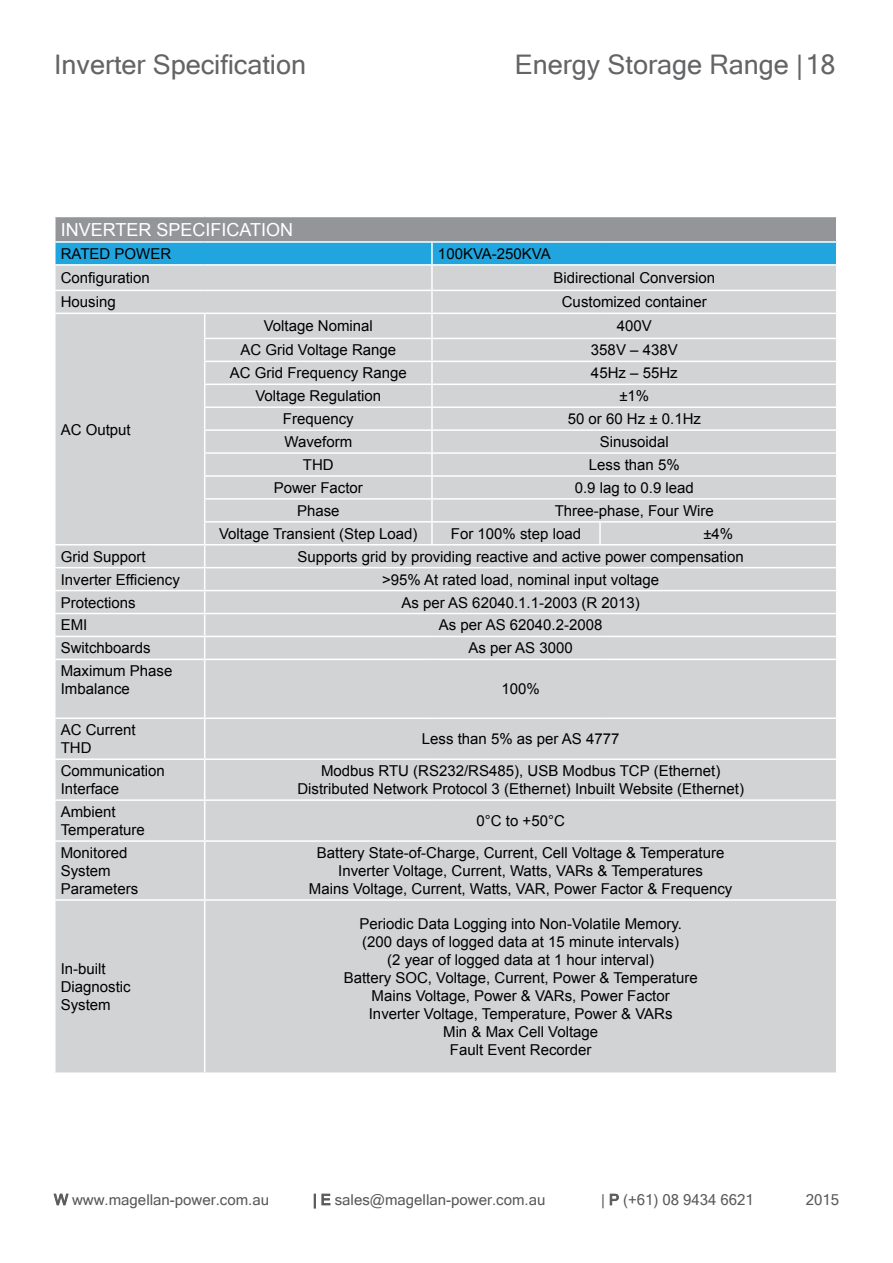
<style>
.page{position:relative;width:893px;height:1263px;background:#fff}
.page>*{position:absolute;margin:0;border:0;box-sizing:border-box;transform-origin:0 0}
.t1{font:27px "Microsoft Sans Serif";color:#636466}
.t2{font:18px "Arial";color:#fff}
.t3{font:15px/18px "Arial";color:#000}
.t4{font:15px "Microsoft Sans Serif";color:#58595b}
</style>
<div class="page">
<svg style="left:54px;top:1194px;width:14px;height:11px"></svg>
<svg style="left:314px;top:1194px;width:2px;height:14px"></svg>
<svg style="left:322px;top:1194px;width:8px;height:11px"></svg>
<svg style="left:610px;top:1194px;width:9px;height:11px"></svg>
<div style="left:56px;top:660px;width:780px;height:412px;background:#d1d3d4"></div>
<hr style="left:204px;top:660px;width:1px;height:57px;background:#fff">
<hr style="left:54px;top:717px;width:151px;height:2px;background:#fff">
<hr style="left:205px;top:717px;width:227px;height:2px;background:#fff">
<hr style="left:204px;top:719px;width:1px;height:39px;background:#fff">
<hr style="left:436px;top:717px;width:164px;height:2px;background:#fff">
<hr style="left:600px;top:717px;width:237px;height:2px;background:#fff">
<hr style="left:54px;top:758px;width:151px;height:2px;background:#fff">
<hr style="left:205px;top:758px;width:227px;height:2px;background:#fff">
<hr style="left:204px;top:760px;width:1px;height:39px;background:#fff">
<hr style="left:436px;top:758px;width:164px;height:2px;background:#fff">
<hr style="left:600px;top:758px;width:237px;height:2px;background:#fff">
<hr style="left:54px;top:799px;width:151px;height:2px;background:#fff">
<hr style="left:205px;top:799px;width:227px;height:2px;background:#fff">
<hr style="left:204px;top:801px;width:1px;height:39px;background:#fff">
<hr style="left:436px;top:799px;width:164px;height:2px;background:#fff">
<hr style="left:600px;top:799px;width:237px;height:2px;background:#fff">
<hr style="left:54px;top:840px;width:151px;height:2px;background:#fff">
<hr style="left:205px;top:840px;width:227px;height:2px;background:#fff">
<hr style="left:204px;top:842px;width:1px;height:57px;background:#fff">
<hr style="left:436px;top:840px;width:164px;height:2px;background:#fff">
<hr style="left:600px;top:840px;width:237px;height:2px;background:#fff">
<hr style="left:54px;top:899px;width:151px;height:2px;background:#fff">
<hr style="left:205px;top:899px;width:227px;height:2px;background:#fff">
<hr style="left:204px;top:901px;width:1px;height:171px;background:#fff">
<hr style="left:436px;top:899px;width:164px;height:2px;background:#fff">
<hr style="left:600px;top:899px;width:237px;height:2px;background:#fff">
<svg style="left:55px;top:216px;width:782px;height:443px;background:#c7d0d3"></svg>
<hr style="left:436px;top:241px;width:164px;height:2px;background:#fff">
<hr style="left:600px;top:241px;width:237px;height:2px;background:#fff">
<h1 class="t1" style="left:54px;top:47px;width:254px">Inverter Specification</h1>
<h1 class="t1" style="left:515px;top:47px;width:322px">Energy Storage Range |18</h1>
<p class="t2" style="left:61px;top:218px;width:234px">INVERTER SPECIFICATION</p>
<p class="t3" style="left:61px;top:245px;width:112px">RATED POWER</p>
<p class="t3" style="left:438px;top:245px;width:114px">100KVA-250KVA</p>
<p class="t3" style="left:61px;top:269px;width:91px">Configuration</p>
<p class="t3" style="left:553px;top:269px;width:163px">Bidirectional Conversion</p>
<p class="t3" style="left:61px;top:293px;width:57px">Housing</p>
<p class="t3" style="left:562px;top:293px;width:147px">Customized container</p>
<p class="t3" style="left:61px;top:420px;width:72px">AC Output</p>
<p class="t3" style="left:264px;top:317px;width:111px">Voltage Nominal</p>
<p class="t3" style="left:617px;top:317px;width:37px">400V</p>
<p class="t3" style="left:240px;top:341px;width:157px">AC Grid Voltage Range</p>
<p class="t3" style="left:591px;top:341px;width:88px">358V – 438V</p>
<p class="t3" style="left:230px;top:364px;width:178px">AC Grid Frequency Range</p>
<p class="t3" style="left:591px;top:364px;width:88px">45Hz – 55Hz</p>
<p class="t3" style="left:255px;top:387px;width:127px">Voltage Regulation</p>
<p class="t3" style="left:619px;top:387px;width:31px">±1%</p>
<p class="t3" style="left:283px;top:410px;width:72px">Frequency</p>
<p class="t3" style="left:568px;top:410px;width:135px">50 or 60 Hz ± 0.1Hz</p>
<p class="t3" style="left:284px;top:433px;width:69px">Waveform</p>
<p class="t3" style="left:600px;top:433px;width:71px">Sinusoidal</p>
<p class="t3" style="left:303px;top:456px;width:32px">THD</p>
<p class="t3" style="left:589px;top:456px;width:92px">Less than 5%</p>
<p class="t3" style="left:274px;top:479px;width:91px">Power Factor</p>
<p class="t3" style="left:575px;top:479px;width:121px">0.9 lag to 0.9 lead</p>
<p class="t3" style="left:297px;top:502px;width:44px">Phase</p>
<p class="t3" style="left:555px;top:502px;width:161px">Three-phase, Four Wire</p>
<p class="t3" style="left:219px;top:525px;width:200px">Voltage Transient (Step Load)</p>
<p class="t3" style="left:451px;top:525px;width:132px">For 100% step load</p>
<p class="t3" style="left:703px;top:525px;width:31px">±4%</p>
<p class="t3" style="left:61px;top:547px;width:87px">Grid Support</p>
<p class="t3" style="left:298px;top:547px;width:448px">Supports grid by providing reactive and active power compensation</p>
<p class="t3" style="left:61px;top:570px;width:121px">Inverter Efficiency</p>
<p class="t3" style="left:382px;top:570px;width:279px">&gt;95% At rated load, nominal input voltage</p>
<p class="t3" style="left:61px;top:593px;width:77px">Protections</p>
<p class="t3" style="left:401px;top:593px;width:240px">As per AS 62040.1.1-2003 (R 2013)</p>
<p class="t3" style="left:61px;top:616px;width:28px">EMI</p>
<p class="t3" style="left:439px;top:616px;width:165px">As per AS 62040.2-2008</p>
<p class="t3" style="left:61px;top:639px;width:92px">Switchboards</p>
<p class="t3" style="left:469px;top:639px;width:106px">As per AS 3000</p>
<p class="t3" style="left:61px;top:662px;width:113px">Maximum Phase<br>Imbalance</p>
<p class="t3" style="left:501px;top:680px;width:40px">100%</p>
<p class="t3" style="left:61px;top:721px;width:77px">AC Current<br>THD</p>
<p class="t3" style="left:422px;top:730px;width:199px">Less than 5% as per AS 4777</p>
<p class="t3" style="left:61px;top:762px;width:106px">Communication<br>Interface</p>
<p class="t3" style="left:297px;top:762px;width:448px;text-align:center">Modbus RTU (RS232/RS485), USB Modbus TCP (Ethernet)<br>Distributed Network Protocol 3 (Ethernet) Inbuilt Website (Ethernet)</p>
<p class="t3" style="left:61px;top:803px;width:86px">Ambient<br>Temperature</p>
<p class="t3" style="left:477px;top:812px;width:90px">0°C to +50°C</p>
<p class="t3" style="left:61px;top:844px;width:79px">Monitored<br>System<br>Parameters</p>
<p class="t3" style="left:309px;top:844px;width:425px;text-align:center">Battery State-of-Charge, Current, Cell Voltage &amp; Temperature<br>Inverter Voltage, Current, Watts, VARs &amp; Temperatures<br>Mains Voltage, Current, Watts, VAR, Power Factor &amp; Frequency</p>
<p class="t3" style="left:61px;top:960px;width:72px">In-built<br>Diagnostic<br>System</p>
<p class="t3" style="left:344px;top:915px;width:356px;text-align:center">Periodic Data Logging into Non-Volatile Memory. (200 days of logged data at 15 minute intervals)<br>(2 year of logged data at 1 hour interval)<br>Battery SOC, Voltage, Current, Power &amp; Temperature Mains Voltage, Power &amp; VARs, Power Factor<br>Inverter Voltage, Temperature, Power &amp; VARs<br>Min &amp; Max Cell Voltage<br>Fault Event Recorder</p>
<p class="t4" style="left:54px;top:1190px;width:217px">W www.magellan-power.com.au</p>
<p class="t4" style="left:313px;top:1190px;width:234px">| E sales@magellan-power.com.au</p>
<p class="t4" style="left:601px;top:1190px;width:154px">| P (+61) 08 9434 6621</p>
<p class="t4" style="left:806px;top:1190px;width:35px">2015</p>
</div>
